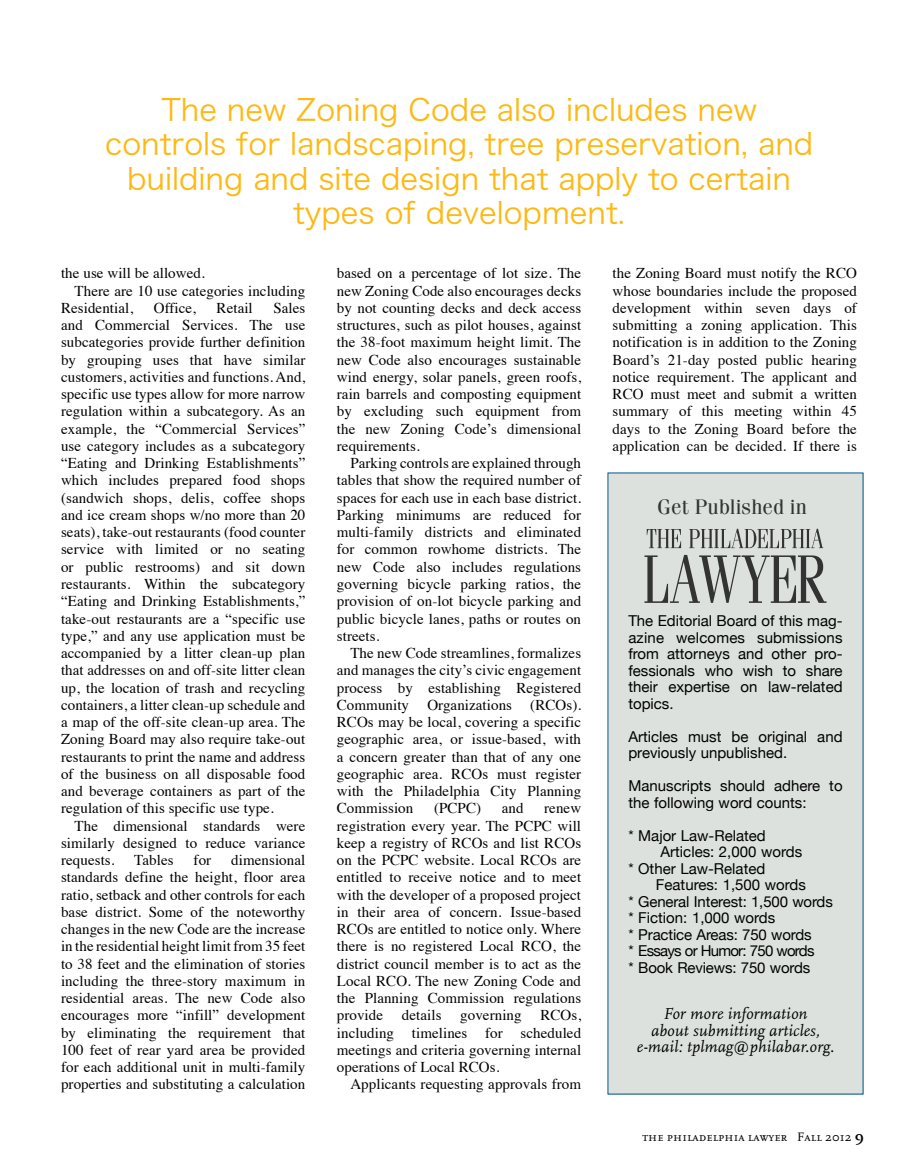
<style>
.page{position:relative;width:918px;height:1175px;background:#fff}
.page>*{position:absolute;margin:0;border:0;box-sizing:border-box;transform-origin:0 0}
.t1{font:30px/34.5px "Hira Kaku Pro N W3";color:#fdb913;text-align:center}
.t2{font:21px "Fenice";color:#333}
.t3{font:italic 16.5px/16.5px "Scala";letter-spacing:.01em;color:#000;text-align:center}
.t4{font:15px/17.2px "Times";letter-spacing:.005em;color:#000;text-align:justify}
.t5{font:15px/16.5px "Helvetica Neue";color:#000}
.t6{font:15px "Helvetica Neue";letter-spacing:-.05em;color:#000}
.t7{font:12.75px "Scala Caps";letter-spacing:.005em;color:#000}
.s1{font-family:"Scala";font-weight:700;font-size:15px}
</style>
<div class="page">
<div style="left:608px;top:473px;width:255px;height:621px;background:#dce1de"></div>
<svg style="left:645px;top:555px;width:181px;height:48px"></svg>
<svg style="left:647px;top:529px;width:176px;height:19px"></svg>
<h1 class="t1" style="left:105px;top:90px;width:710px">The new Zoning Code also includes new controls for landscaping, tree preservation, and building and site design that apply to certain types of development.</h1>
<p class="t4" style="left:61px;top:263px;width:145px">the use will be allowed.</p>
<p class="t4" style="left:75px;top:281px;width:232px">There are 10 use categories including</p>
<p class="t4" style="left:61px;top:298px;width:74px">Residential,</p>
<p class="t4" style="left:154px;top:298px;width:44px">Office,</p>
<p class="t4" style="left:217px;top:298px;width:38px">Retail</p>
<p class="t4" style="left:61px;top:298px;width:246px;text-indent:212px">Sales and Commercial Services. The use subcategories provide further definition by grouping uses that have similar customers, activities and functions. And, specific use types allow for more narrow regulation within a subcategory. As an example, the “Commercial Services” use category includes as a subcategory “Eating and Drinking Establishments” which includes prepared food shops (sandwich shops, delis, coffee shops and ice cream shops w/no more than 20 seats), take-out restaurants (food counter service with limited or no seating or public restrooms) and sit down restaurants. Within the subcategory “Eating and Drinking Establishments,” take-out restaurants are a “specific use type,” and any use application must be accompanied by a litter clean-up plan that addresses on and off-site litter clean up, the location of trash and recycling containers, a litter clean-up schedule and a map of the off-site clean-up area. The Zoning Board may also require take-out restaurants to print the name and address of the business on all disposable food and beverage containers as part of the regulation of this specific use type.</p>
<p class="t4" style="left:61px;top:815px;width:246px;text-indent:14px">The dimensional standards were similarly designed to reduce variance requests.</p>
<p class="t4" style="left:61px;top:850px;width:246px;text-indent:170px">dimensional standards define the height, floor area ratio, setback and other controls for each base district. Some of the noteworthy changes in the new Code are the increase in the residential height limit from 35 feet to 38 feet and the elimination of stories including the three-story maximum in residential areas. The new Code also encourages more “infill” development by eliminating the requirement that 100 feet of rear yard area be provided for each additional unit in multi-family properties and substituting a calculation</p>
<p class="t4" style="left:134px;top:850px;width:41px">Tables</p>
<p class="t4" style="left:194px;top:850px;width:19px">for</p>
<p class="t4" style="left:337px;top:263px;width:246px">based on a percentage of lot size. The new Zoning Code also encourages decks by not counting decks and deck access structures, such as pilot houses, against the 38-foot maximum height limit. The new Code also encourages sustainable wind energy, solar panels, green roofs, rain barrels and composting equipment by excluding such equipment from the new Zoning Code’s dimensional requirements.</p>
<p class="t4" style="left:337px;top:453px;width:246px;text-indent:14px">Parking controls are explained through tables that show the required number of spaces for each use in each base district.<br>Parking minimums are reduced for multi-family districts and eliminated for common rowhome districts. The new Code also includes regulations governing bicycle parking ratios, the provision of on-lot bicycle parking and public bicycle lanes, paths or routes on streets.</p>
<p class="t4" style="left:337px;top:643px;width:246px;text-indent:14px">The new Code streamlines, formalizes and manages the city’s civic engagement process by establishing Registered Community Organizations (RCOs).<br>RCOs may be local, covering a specific geographic area, or issue-based, with a concern greater than that of any one geographic area. RCOs must register with the Philadelphia City Planning Commission</p>
<p class="t4" style="left:434px;top:798px;width:49px">(PCPC)</p>
<p class="t4" style="left:502px;top:798px;width:23px">and</p>
<p class="t4" style="left:337px;top:798px;width:246px;text-indent:207px">renew registration every year. The PCPC will keep a registry of RCOs and list RCOs on the PCPC website. Local RCOs are entitled to receive notice and to meet with the developer of a proposed project in their area of concern. Issue-based RCOs are entitled to notice only. Where there is no registered Local RCO, the district council member is to act as the Local RCO. The new Zoning Code and the Planning Commission regulations provide</p>
<p class="t4" style="left:402px;top:1005px;width:121px">details governing</p>
<p class="t4" style="left:337px;top:1005px;width:246px;text-indent:204px">RCOs, including timelines for scheduled meetings and criteria governing internal operations of Local RCOs.</p>
<p class="t4" style="left:350px;top:1074px;width:232px">Applicants requesting approvals from</p>
<p class="t4" style="left:613px;top:263px;width:246px">the Zoning Board must notify the RCO whose boundaries include the proposed development within seven days of submitting a zoning application. This notification is in addition to the Zoning Board’s 21-day posted public hearing notice requirement. The applicant and RCO must meet and submit a written summary of this meeting within 45 days to the Zoning Board before the application can be decided. If there is</p>
<h2 class="t2" style="left:657px;top:494px;width:151px">Get Published in</h2>
<p class="t5" style="left:628px;top:612px;width:216px;text-align:justify">The Editorial Board of this mag&shy;azine welcomes submissions from attorneys and other pro&shy;fessionals who wish to share their expertise on law-related topics.</p>
<p class="t5" style="left:628px;top:728px;width:216px">Articles must be original and previously unpublished.</p>
<p class="t5" style="left:628px;top:777px;width:216px">Manuscripts should adhere to the following word counts:</p>
<p class="t5" style="left:628px;top:827px;width:139px">* Major Law-Related</p>
<p class="t5" style="left:661px;top:843px;width:143px">Articles: 2,000 words</p>
<p class="t5" style="left:628px;top:860px;width:138px">* Other Law-Related</p>
<p class="t5" style="left:656px;top:876px;width:152px">Features: 1,500 words</p>
<p class="t5" style="left:628px;top:893px;width:206px">* General Interest: 1,500 words</p>
<p class="t5" style="left:628px;top:909px;width:148px">* Fiction: 1,000 words</p>
<p class="t5" style="left:628px;top:926px;width:185px">* Practice Areas: 750 words</p>
<p class="t6" style="left:628px;top:942px;width:188px">* Essays or Humor: 750 words</p>
<p class="t5" style="left:628px;top:959px;width:183px">* Book Reviews: 750 words</p>
<p class="t3" style="left:637px;top:1006px;width:199px">For more information<br>about submitting articles, e-mail: tplmag@philabar.org.</p>
<p class="t7" style="left:643px;top:1130px;width:223px">the philadelphia lawyer Fall 2012 <span class="s1">9</span></p>
</div>
